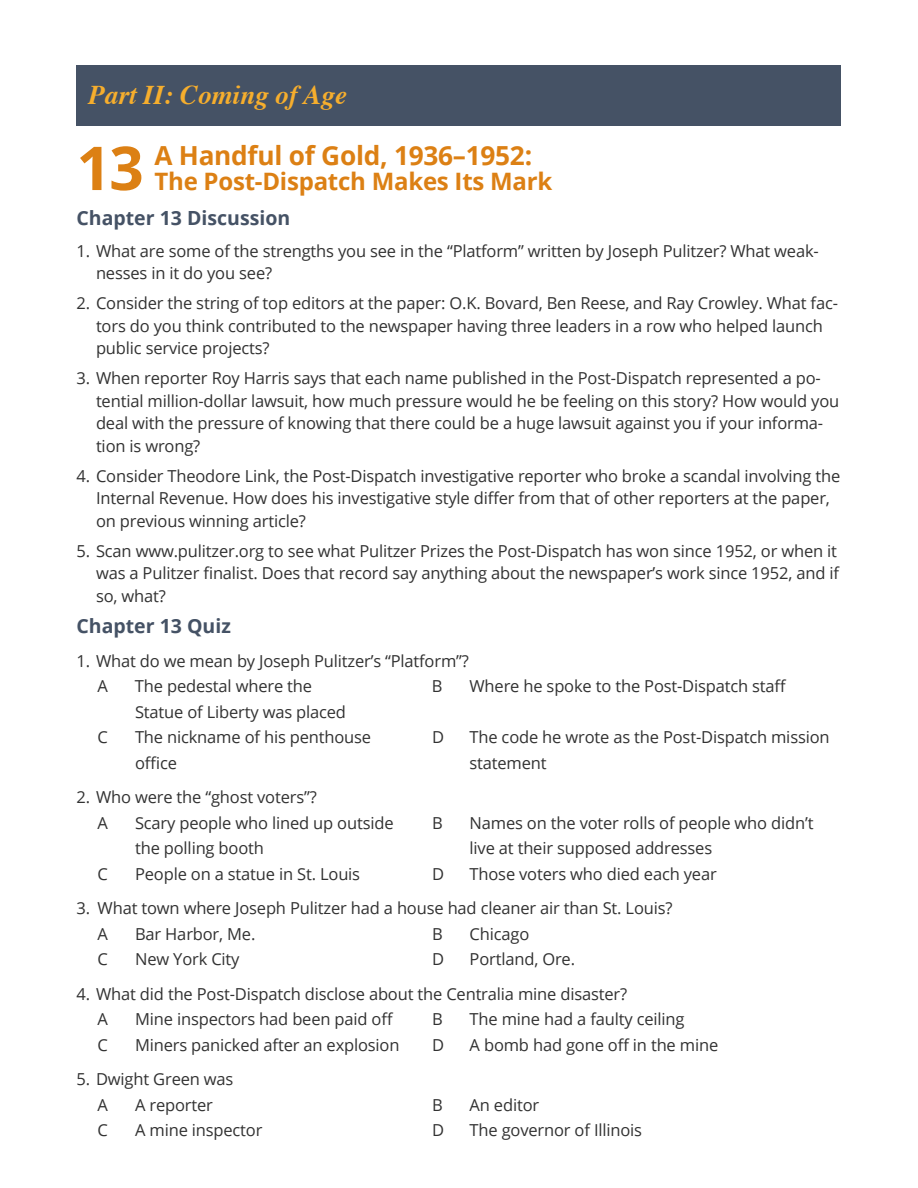
<style>
.page{position:relative;width:918px;height:1188px;background:#fff}
.page>*{position:absolute;margin:0;border:0;box-sizing:border-box;transform-origin:0 0}
.t1{font:700 60.45px "Open Sans";color:#dc8014}
.t2{font:italic 700 27px "Times";color:#f6ae2d}
.t3{font:700 26.25px "Open Sans";letter-spacing:-.01em;color:#dc8014}
.t4{font:700 24px "Open Sans";letter-spacing:-.01em;color:#dc8014}
.t5{font:700 19.5px "Open Sans";color:#455265}
.t6{font:16.5px/22.5px "Open Sans";letter-spacing:-.01em;color:#323232}
</style>
<div class="page">
<div style="left:76px;top:65px;width:766px;height:61px;background:#455265"></div>
<h2 class="t2" style="left:88px;top:69px;width:260px">Part II: Coming of Age</h2>
<h1 class="t1" style="left:76px;top:125px;width:69px">13</h1>
<h3 class="t3" style="left:154px;top:136px;width:379px">A Handful of Gold, 1936–1952:</h3>
<h3 class="t4" style="left:154px;top:164px;width:399px">The Post-Dispatch Makes Its Mark</h3>
<p class="t5" style="left:76px;top:205px;width:215px">Chapter 13 Discussion</p>
<p class="t6" style="left:96px;top:239px;width:724px;text-indent:-20px">1. What are some of the strengths you see in the “Platform” written by Joseph Pulitzer? What weak&shy;nesses in it do you see?</p>
<p class="t6" style="left:96px;top:292px;width:744px;text-indent:-20px">2. Consider the string of top editors at the paper: O.K. Bovard, Ben Reese, and Ray Crowley. What fac&shy;tors do you think contributed to the newspaper having three leaders in a row who helped launch public service projects?</p>
<p class="t6" style="left:96px;top:367px;width:745px;text-indent:-20px">3. When reporter Roy Harris says that each name published in the Post-Dispatch represented a po&shy;tential million-dollar lawsuit, how much pressure would he be feeling on this story? How would you deal with the pressure of knowing that there could be a huge lawsuit against you if your informa&shy;tion is wrong?</p>
<p class="t6" style="left:96px;top:464px;width:746px;text-indent:-20px">4. Consider Theodore Link, the Post-Dispatch investigative reporter who broke a scandal involving the<br>Internal Revenue. How does his investigative style differ from that of other reporters at the paper, on previous winning article?</p>
<p class="t6" style="left:96px;top:539px;width:745px;text-indent:-20px">5. Scan www.pulitzer.org to see what Pulitzer Prizes the Post-Dispatch has won since 1952, or when it was a Pulitzer finalist. Does that record say anything about the newspaper’s work since 1952, and if so, what?</p>
<p class="t5" style="left:76px;top:612px;width:156px">Chapter 13 Quiz</p>
<p class="t6" style="left:97px;top:647px;width:373px;line-height:25.5px;text-indent:-21px">1. What do we mean by Joseph Pulitzer’s “Platform”?<br>A</p>
<p class="t6" style="left:135px;top:674px;width:179px">The pedestal where the</p>
<p class="t6" style="left:432px;top:674px;width:12px">B</p>
<p class="t6" style="left:469px;top:674px;width:319px">Where he spoke to the Post-Dispatch staff</p>
<p class="t6" style="left:135px;top:700px;width:213px">Statue of Liberty was placed</p>
<p class="t6" style="left:98px;top:725px;width:12px">C</p>
<p class="t6" style="left:135px;top:725px;width:238px">The nickname of his penthouse</p>
<p class="t6" style="left:432px;top:725px;width:14px">D</p>
<p class="t6" style="left:470px;top:725px;width:362px">The code he wrote as the Post-Dispatch mission</p>
<p class="t6" style="left:135px;top:751px;width:43px">office</p>
<p class="t6" style="left:470px;top:751px;width:79px">statement</p>
<p class="t6" style="left:98px;top:784px;width:221px;line-height:25.5px;text-indent:-21px">2. Who were the “ghost voters”?<br>A</p>
<p class="t6" style="left:135px;top:811px;width:260px">Scary people who lined up outside</p>
<p class="t6" style="left:432px;top:811px;width:12px">B</p>
<p class="t6" style="left:470px;top:811px;width:345px">Names on the voter rolls of people who didn’t</p>
<p class="t6" style="left:135px;top:836px;width:130px">the polling booth</p>
<p class="t6" style="left:470px;top:836px;width:244px">live at their supposed addresses</p>
<p class="t6" style="left:98px;top:862px;width:12px">C</p>
<p class="t6" style="left:135px;top:862px;width:227px">People on a statue in St. Louis</p>
<p class="t6" style="left:432px;top:862px;width:14px">D</p>
<p class="t6" style="left:470px;top:862px;width:249px">Those voters who died each year</p>
<p class="t6" style="left:98px;top:895px;width:576px;line-height:25.5px;text-indent:-21px">3. What town where Joseph Pulitzer had a house had cleaner air than St. Louis?<br>A</p>
<p class="t6" style="left:135px;top:922px;width:122px">Bar Harbor, Me.</p>
<p class="t6" style="left:432px;top:922px;width:12px">B</p>
<p class="t6" style="left:470px;top:922px;width:61px">Chicago</p>
<p class="t6" style="left:98px;top:947px;width:12px">C</p>
<p class="t6" style="left:135px;top:947px;width:106px">New York City</p>
<p class="t6" style="left:432px;top:947px;width:14px">D</p>
<p class="t6" style="left:470px;top:947px;width:107px">Portland, Ore.</p>
<p class="t6" style="left:98px;top:980px;width:531px;line-height:25.5px;text-indent:-21px">4. What did the Post-Dispatch disclose about the Centralia mine disaster?<br>A</p>
<p class="t6" style="left:135px;top:1007px;width:260px">Mine inspectors had been paid off</p>
<p class="t6" style="left:432px;top:1007px;width:12px">B</p>
<p class="t6" style="left:470px;top:1007px;width:216px">The mine had a faulty ceiling</p>
<p class="t6" style="left:98px;top:1033px;width:12px">C</p>
<p class="t6" style="left:135px;top:1033px;width:266px">Miners panicked after an explosion</p>
<p class="t6" style="left:432px;top:1033px;width:14px">D</p>
<p class="t6" style="left:470px;top:1033px;width:250px">A bomb had gone off in the mine</p>
<p class="t6" style="left:98px;top:1066px;width:137px;line-height:25.5px;text-indent:-21px">5. Dwight Green was<br>A</p>
<p class="t6" style="left:135px;top:1093px;width:79px">A reporter</p>
<p class="t6" style="left:432px;top:1093px;width:12px">B</p>
<p class="t6" style="left:470px;top:1093px;width:71px">An editor</p>
<p class="t6" style="left:98px;top:1118px;width:12px">C</p>
<p class="t6" style="left:135px;top:1118px;width:129px">A mine inspector</p>
<p class="t6" style="left:432px;top:1118px;width:14px">D</p>
<p class="t6" style="left:470px;top:1118px;width:174px">The governor of Illinois</p>
</div>
